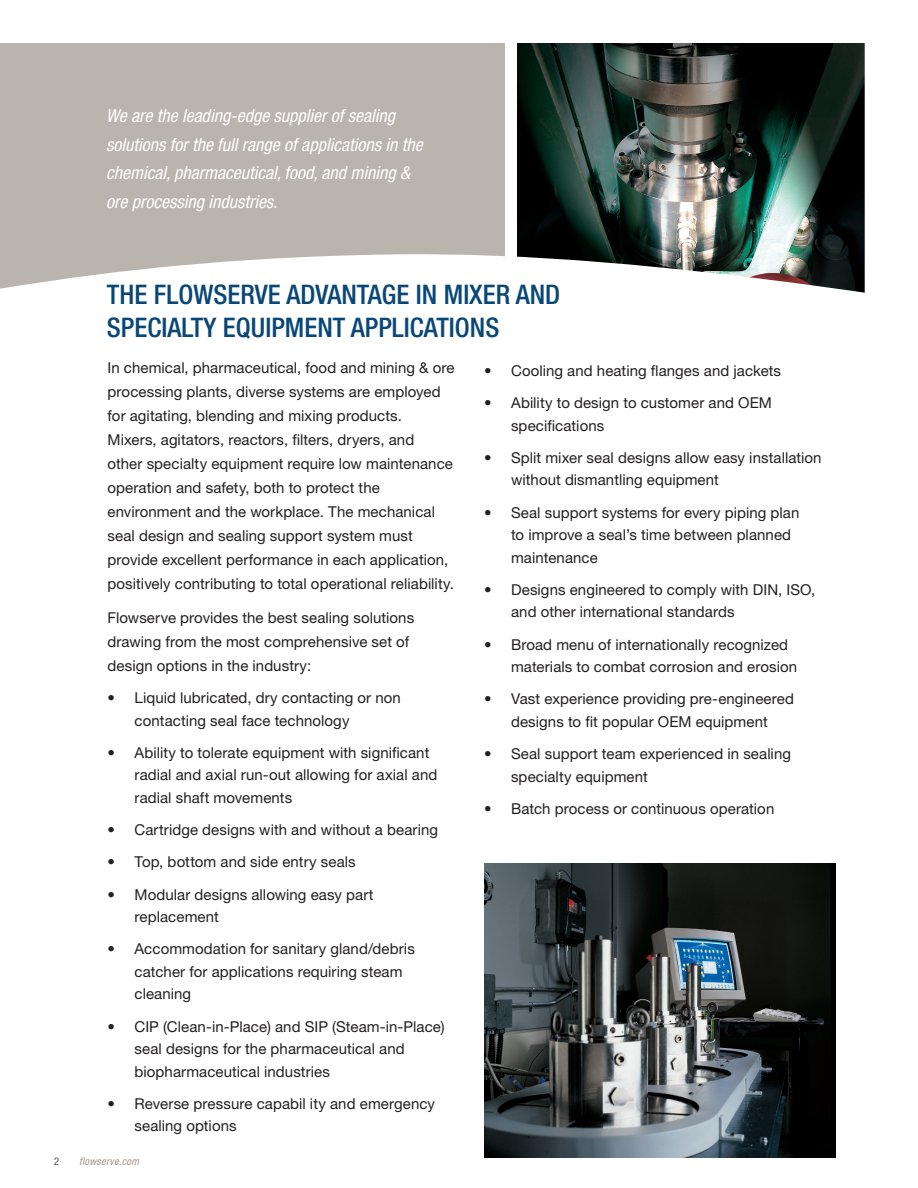
<style>
.page{position:relative;width:918px;height:1188px;background:#fff}
.page>*{position:absolute;margin:0;border:0;box-sizing:border-box;transform-origin:0 0}
.Products-Name{font:500 condensed 27px/32.4px "Helvetica Neue LT Std";color:#094776}
.Body_text{font:italic condensed 18px/28.5px "Helvetica Neue LT Std";color:#fff}
.Body{font:15px/22.5px "Helvetica Neue LT Std";letter-spacing:.005em;color:#231f20}
.Body_tabs{font:15px/22.5px "Helvetica Neue LT Std";letter-spacing:.005em;color:#231f20}
.t1{font:italic condensed 10.5px "Helvetica Neue LT Std";letter-spacing:.025em;color:#a1968b}
.t2{font:300 condensed 10.5px "Helvetica Neue LT Std";color:#231f20}
</style>
<div class="page">
<img style="left:517px;top:44px;width:348px;height:207px">
<div style="left:0;top:44px;width:504px;height:251px;background:#bab4ae"></div>
<svg style="left:0;top:251px;width:865px;height:44px;fill:#fff"></svg>
<img style="left:484px;top:864px;width:352px;height:293px">
<p class="Body_text" style="left:106px;top:102px;width:318px">We are the leading-edge supplier of sealing solutions for the full range of applications in the chemical, pharmaceutical, food, and mining &amp; ore processing industries.</p>
<p class="Products-Name" style="left:107px;top:278px;width:455px">THE FLOWSERVE ADVANTAGE IN MIXER AND<br>SPECIALTY EQUIPMENT APPLICATIONS</p>
<p class="Body" style="left:484px;top:359px;width:299px">• Cooling and heating flanges and jackets</p>
<p class="Body" style="left:511px;top:391px;width:262px;text-indent:-27px">• Ability to design to customer and OEM specifications</p>
<p class="Body" style="left:511px;top:446px;width:312px;text-indent:-27px">• Split mixer seal designs allow easy installation without dismantling equipment</p>
<p class="Body" style="left:511px;top:501px;width:290px;text-indent:-27px">• Seal support systems for every piping plan to improve a seal’s time between planned maintenance</p>
<p class="Body" style="left:511px;top:578px;width:306px;text-indent:-27px">• Designs engineered to comply with DIN, ISO, and other international standards</p>
<p class="Body" style="left:511px;top:633px;width:288px;text-indent:-27px">• Broad menu of internationally recognized materials to combat corrosion and erosion</p>
<p class="Body" style="left:484px;top:687px;width:311px;text-align:center">• Vast experience providing pre-engineered designs to fit popular OEM equipment</p>
<p class="Body" style="left:511px;top:742px;width:281px;text-indent:-27px">• Seal support team experienced in sealing specialty equipment</p>
<p class="Body" style="left:484px;top:797px;width:292px">• Batch process or continuous operation</p>
<p class="Body" style="left:108px;top:355px;width:349px;line-height:24px">In chemical, pharmaceutical, food and mining &amp; ore processing plants, diverse systems are employed for agitating, blending and mixing products.<br>Mixers, agitators, reactors, filters, dryers, and<br>other specialty equipment require low maintenance operation and safety, both to protect the environment and the workplace. The mechanical seal design and sealing support system must provide excellent performance in each application, positively contributing to total operational reliability.</p>
<p class="Body" style="left:108px;top:605px;width:308px;line-height:24px">Flowserve provides the best sealing solutions drawing from the most comprehensive set of design options in the industry:</p>
<p class="Body_tabs" style="left:135px;top:686px;width:268px;text-indent:-27px">• Liquid lubricated, dry contacting or non contacting seal face technology</p>
<p class="Body" style="left:135px;top:741px;width:304px;text-indent:-27px">• Ability to tolerate equipment with significant radial and axial run-out allowing for axial and radial shaft movements</p>
<p class="Body" style="left:108px;top:818px;width:332px">• Cartridge designs with and without a bearing</p>
<p class="Body" style="left:108px;top:850px;width:250px">• Top, bottom and side entry seals</p>
<p class="Body" style="left:135px;top:883px;width:241px;text-indent:-27px">• Modular designs allowing easy part replacement</p>
<p class="Body" style="left:135px;top:937px;width:282px;text-indent:-27px">• Accommodation for sanitary gland/debris catcher for applications requiring steam cleaning</p>
<p class="Body" style="left:135px;top:1015px;width:312px;text-indent:-27px">• CIP (Clean-in-Place) and SIP (Steam-in-Place) seal designs for the pharmaceutical and biopharmaceutical industries</p>
<p class="Body" style="left:135px;top:1092px;width:302px;text-indent:-27px">• Reverse pressure capabil ity and emergency sealing options</p>
<p class="t2" style="left:54px;top:1155px;width:7px">2</p>
<p class="t1" style="left:79px;top:1155px;width:61px">flowserve.com</p>
</div>
